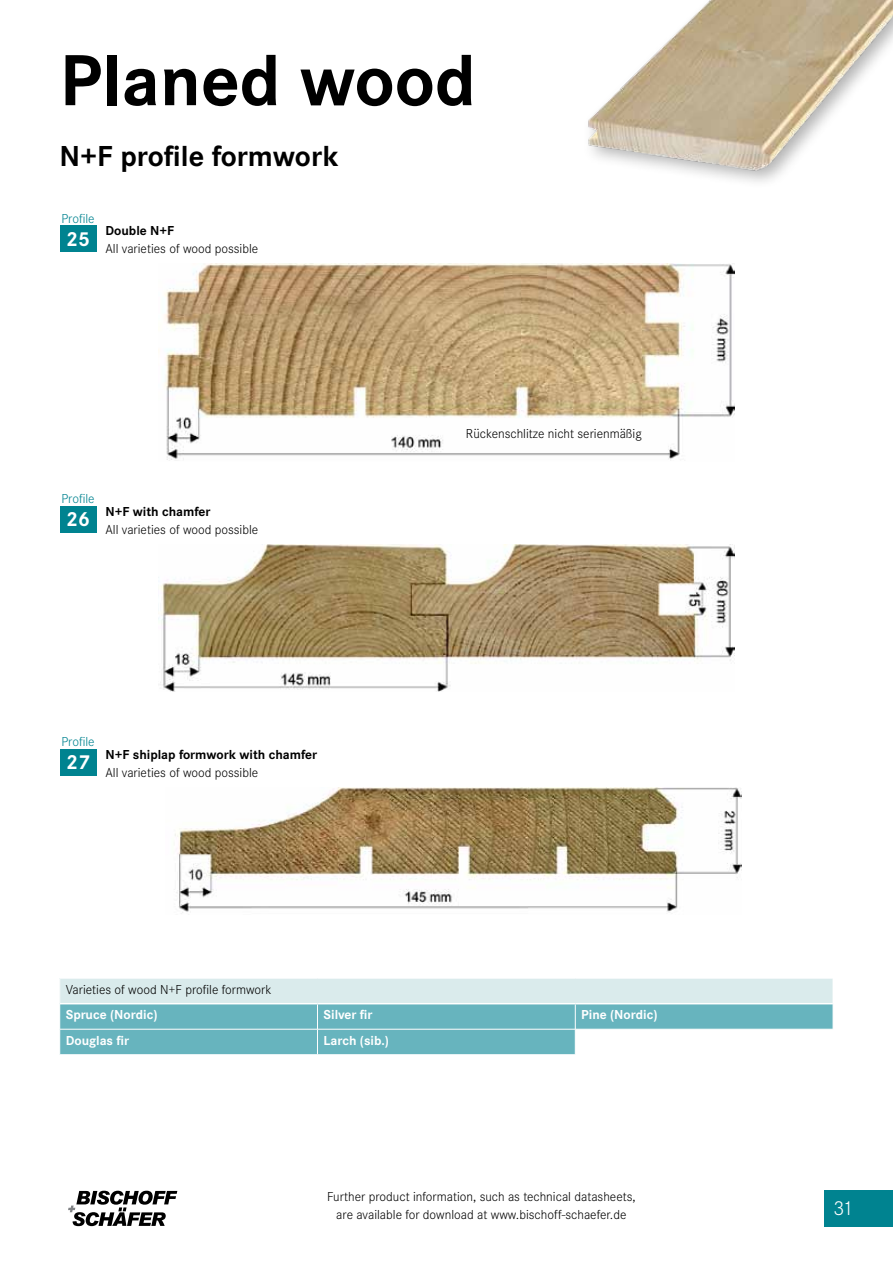
<style>
.page{position:relative;width:893px;height:1263px;background:#fff}
.page>*{position:absolute;margin:0;border:0;box-sizing:border-box;transform-origin:0 0}
.t1{font:700 75px "Corporate S";color:#000}
.t2{font:700 30px "Corporate S";color:#000}
.t3{font:700 21px "Corporate S";color:#fff}
.t4{font:300 21px "Corporate S";color:#fff}
.t5{font:300 13.5px/18px "Corporate S";color:#000;text-align:center}
.t6{font:700 13.5px "Corporate S";color:#fff}
.t7{font:700 13.5px "Corporate S";color:#000}
.t8{font:300 13.5px "Corporate S";color:#008390}
</style>
<div class="page">
<div style="left:60px;top:225px;width:37px;height:27px;background:#008390"></div>
<img style="left:158px;top:264px;width:576px;height:197px">
<img style="left:175px;top:787px;width:567px;height:126px">
<div style="left:60px;top:749px;width:37px;height:26px;background:#008390"></div>
<div style="left:60px;top:506px;width:37px;height:26px;background:#008390"></div>
<img style="left:158px;top:544px;width:576px;height:147px">
<svg style="left:59px;top:978px;width:774px;height:77px;background:#a2d0d6"></svg>
<hr style="left:60px;top:1054px;width:257px;height:1px;background:#fff">
<hr style="left:317px;top:1054px;width:258px;height:1px;background:#fff">
<hr style="left:575px;top:1054px;width:258px;height:1px;background:#fff">
<img style="left:588px;top:0;width:305px;height:182px">
<svg style="left:68px;top:1191px;width:109px;height:35px"></svg>
<div style="left:825px;top:1191px;width:68px;height:36px;background:#008390"></div>
<h1 class="t1" style="left:60px;top:37px;width:418px">Planed wood</h1>
<h2 class="t2" style="left:60px;top:139px;width:280px">N+F profile formwork</h2>
<p class="t8" style="left:61px;top:211px;width:35px">Profile</p>
<h3 class="t3" style="left:66px;top:227px;width:25px">25</h3>
<p class="t7" style="left:105px;top:223px;width:70px">Double N+F</p>
<p class="t5" style="left:105px;top:240px;width:154px">All varieties of wood possible</p>
<p class="t8" style="left:61px;top:492px;width:35px">Profile</p>
<h3 class="t3" style="left:66px;top:507px;width:25px">26</h3>
<p class="t7" style="left:105px;top:504px;width:107px">N+F with chamfer</p>
<p class="t5" style="left:105px;top:521px;width:154px">All varieties of wood possible</p>
<p class="t8" style="left:61px;top:734px;width:35px">Profile</p>
<h3 class="t3" style="left:66px;top:750px;width:25px">27</h3>
<p class="t7" style="left:105px;top:746px;width:213px">N+F shiplap formwork with chamfer</p>
<p class="t5" style="left:105px;top:763px;width:154px">All varieties of wood possible</p>
<p class="t5" style="left:466px;top:424px;width:177px">Rückenschlitze nicht serienmäßig</p>
<p class="t5" style="left:66px;top:981px;width:207px">Varieties of wood N+F profile formwork</p>
<p class="t6" style="left:66px;top:1007px;width:93px">Spruce (Nordic)</p>
<p class="t6" style="left:323px;top:1007px;width:51px">Silver fir</p>
<p class="t6" style="left:581px;top:1007px;width:78px">Pine (Nordic)</p>
<p class="t6" style="left:66px;top:1033px;width:65px">Douglas fir</p>
<p class="t6" style="left:323px;top:1033px;width:67px">Larch (sib.)</p>
<p class="t5" style="left:327px;top:1187px;width:310px">Further product information, such as technical datasheets, are available for download at www.bischoff-schaefer.de</p>
<h3 class="t4" style="left:833px;top:1196px;width:22px">31</h3>
</div>
